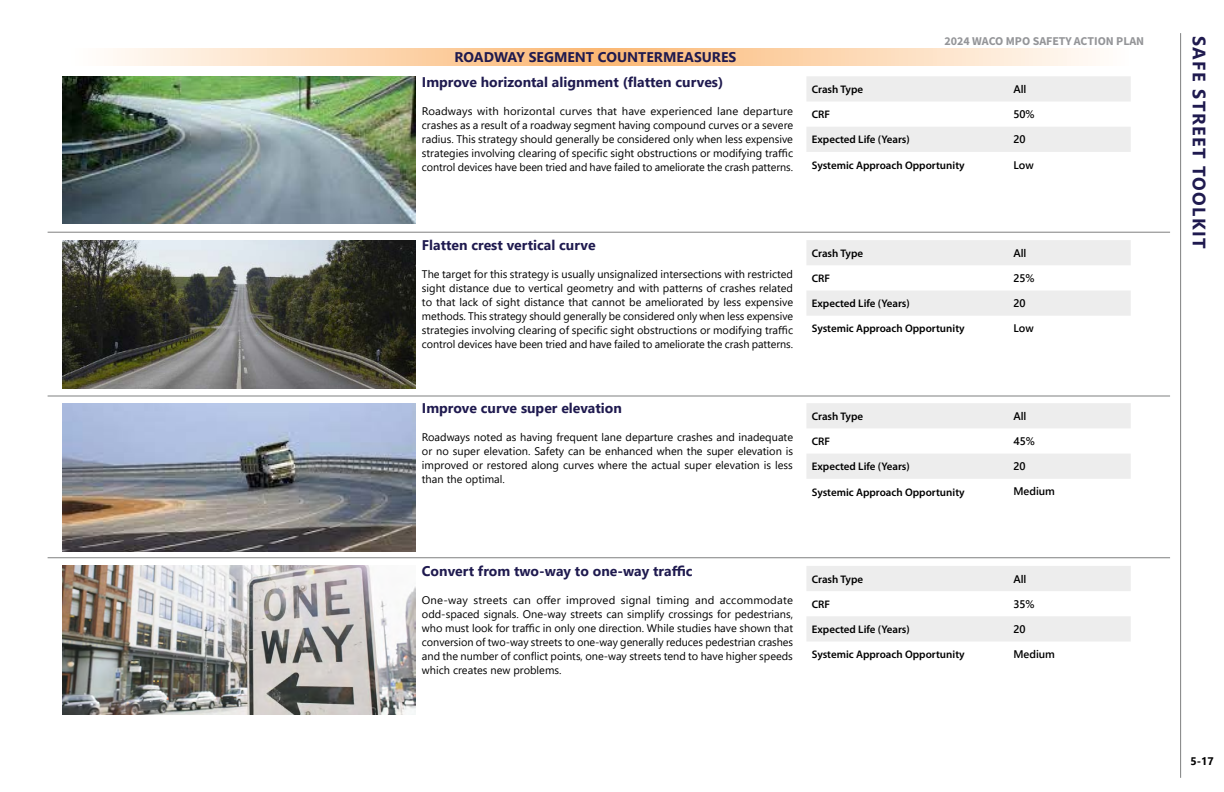
<style>
.page{position:relative;width:1224px;height:792px;background:#fff}
.page>*{position:absolute;margin:0;border:0;box-sizing:border-box;transform-origin:0 0}
.Title_on_side_18_pt{font:700 18px "Segoe UI";letter-spacing:.075em;color:#1f1a4f}
.Sub_Title_14_pt{font:700 14px "Segoe UI";color:#1f1a4f}
.t1{font:12px "Source Sans Variable";color:#949598}
.Body_Text{font:11px/14px "Segoe UI";letter-spacing:-.005em;color:#000;text-align:justify}
.Body_Text_Semibold_11_pt{font:600 11px "Myriad Pro";color:#000}
.Body_Text_Semibold_11_pt-2{font:600 11px "Segoe UI";color:#000}
.t2{font:700 11px "Segoe UI";color:#000}
</style>
<div class="page">
<hr style="left:1180px;top:33px;width:1px;height:745px;background:#7f8080">
<hr style="left:48px;top:232px;width:1122px;height:1px;background:#7f8080">
<hr style="left:48px;top:396px;width:1122px;height:1px;background:#7f8080">
<hr style="left:48px;top:558px;width:1122px;height:1px;background:#7f8080">
<img style="left:62px;top:76px;width:353px;height:147px">
<img style="left:62px;top:240px;width:353px;height:149px">
<img style="left:62px;top:403px;width:353px;height:149px">
<img style="left:62px;top:566px;width:353px;height:149px">
<div style="left:806px;top:240px;width:325px;height:25px;background:#ededed"></div>
<div style="left:806px;top:291px;width:325px;height:25px;background:#ededed"></div>
<div style="left:806px;top:403px;width:325px;height:25px;background:#ededed"></div>
<div style="left:806px;top:454px;width:325px;height:25px;background:#ededed"></div>
<div style="left:806px;top:566px;width:325px;height:25px;background:#ededed"></div>
<div style="left:806px;top:616px;width:325px;height:25px;background:#ededed"></div>
<div style="left:806px;top:76px;width:325px;height:25px;background:#ededed"></div>
<div style="left:806px;top:127px;width:325px;height:25px;background:#ededed"></div>
<svg style="left:113px;top:48px;width:983px;height:17px;background:#fcd8b3"></svg>
<p class="Sub_Title_14_pt" style="left:454px;top:44px;width:283px">ROADWAY SEGMENT COUNTERMEASURES</p>
<p class="Sub_Title_14_pt" style="left:422px;top:68px;width:303px">Improve horizontal alignment (flatten curves)</p>
<p class="Body_Text" style="left:422px;top:103px;width:373px">Roadways with horizontal curves that have experienced lane departure crashes as a result of a roadway segment having compound curves or a severe radius. This strategy should generally be considered only when less expensive strategies involving clearing of specific sight obstructions or modifying traffic control devices have been tried and have failed to ameliorate the crash patterns.</p>
<p class="t1" style="left:944px;top:34px;width:201px">2024 WACO MPO SAFETY ACTION PLAN</p>
<p class="Body_Text_Semibold_11_pt" style="left:812px;top:82px;width:53px">Crash Type</p>
<p class="Body_Text_Semibold_11_pt-2" style="left:1013px;top:79px;width:15px">All</p>
<p class="Body_Text_Semibold_11_pt" style="left:812px;top:108px;width:20px">CRF</p>
<p class="Body_Text_Semibold_11_pt-2" style="left:1013px;top:104px;width:23px">50%</p>
<p class="Body_Text_Semibold_11_pt" style="left:812px;top:133px;width:100px">Expected Life (Years)</p>
<p class="Body_Text_Semibold_11_pt-2" style="left:1013px;top:129px;width:14px">20</p>
<p class="Body_Text_Semibold_11_pt" style="left:812px;top:158px;width:154px">Systemic Approach Opportunity</p>
<p class="Body_Text_Semibold_11_pt-2" style="left:1013px;top:154px;width:22px">Low</p>
<p class="Sub_Title_14_pt" style="left:422px;top:232px;width:175px">Flatten crest vertical curve</p>
<p class="Body_Text" style="left:422px;top:266px;width:373px">The target for this strategy is usually unsignalized intersections with restricted sight distance due to vertical geometry and with patterns of crashes related to that lack of sight distance that cannot be ameliorated by less expensive methods. This strategy should generally be considered only when less expensive strategies involving clearing of specific sight obstructions or modifying traffic control devices have been tried and have failed to ameliorate the crash patterns.</p>
<p class="Body_Text_Semibold_11_pt" style="left:812px;top:246px;width:53px">Crash Type</p>
<p class="Body_Text_Semibold_11_pt-2" style="left:1013px;top:242px;width:15px">All</p>
<p class="Body_Text_Semibold_11_pt" style="left:812px;top:271px;width:20px">CRF</p>
<p class="Body_Text_Semibold_11_pt-2" style="left:1013px;top:268px;width:23px">25%</p>
<p class="Body_Text_Semibold_11_pt" style="left:812px;top:297px;width:100px">Expected Life (Years)</p>
<p class="Body_Text_Semibold_11_pt-2" style="left:1013px;top:293px;width:14px">20</p>
<p class="Body_Text_Semibold_11_pt" style="left:812px;top:322px;width:154px">Systemic Approach Opportunity</p>
<p class="Body_Text_Semibold_11_pt-2" style="left:1013px;top:318px;width:22px">Low</p>
<p class="Sub_Title_14_pt" style="left:422px;top:395px;width:201px">Improve curve super elevation</p>
<p class="Body_Text" style="left:422px;top:430px;width:373px">Roadways noted as having frequent lane departure crashes and inadequate or no super elevation. Safety can be enhanced when the super elevation is improved or restored along curves where the actual super elevation is less than the optimal.</p>
<p class="Body_Text_Semibold_11_pt" style="left:812px;top:409px;width:53px">Crash Type</p>
<p class="Body_Text_Semibold_11_pt-2" style="left:1013px;top:406px;width:15px">All</p>
<p class="Body_Text_Semibold_11_pt" style="left:812px;top:434px;width:20px">CRF</p>
<p class="Body_Text_Semibold_11_pt-2" style="left:1013px;top:431px;width:23px">45%</p>
<p class="Body_Text_Semibold_11_pt" style="left:812px;top:460px;width:100px">Expected Life (Years)</p>
<p class="Body_Text_Semibold_11_pt-2" style="left:1013px;top:456px;width:14px">20</p>
<p class="Body_Text_Semibold_11_pt" style="left:812px;top:485px;width:154px">Systemic Approach Opportunity</p>
<p class="Body_Text_Semibold_11_pt-2" style="left:1013px;top:481px;width:43px">Medium</p>
<p class="Sub_Title_14_pt" style="left:422px;top:558px;width:272px">Convert from two-way to one-way traffic</p>
<p class="Body_Text" style="left:422px;top:592px;width:373px">One-way streets can offer improved signal timing and accommodate odd-spaced signals. One-way streets can simplify crossings for pedestrians, who must look for traffic in only one direction. While studies have shown that conversion of two-way streets to one-way generally reduces pedestrian crashes and the number of conflict points, one-way streets tend to have higher speeds which creates new problems.</p>
<p class="Body_Text_Semibold_11_pt" style="left:812px;top:572px;width:53px">Crash Type</p>
<p class="Body_Text_Semibold_11_pt-2" style="left:1013px;top:568px;width:15px">All</p>
<p class="Body_Text_Semibold_11_pt" style="left:812px;top:597px;width:20px">CRF</p>
<p class="Body_Text_Semibold_11_pt-2" style="left:1013px;top:593px;width:23px">35%</p>
<p class="Body_Text_Semibold_11_pt" style="left:812px;top:622px;width:100px">Expected Life (Years)</p>
<p class="Body_Text_Semibold_11_pt-2" style="left:1013px;top:619px;width:14px">20</p>
<p class="Body_Text_Semibold_11_pt" style="left:812px;top:648px;width:154px">Systemic Approach Opportunity</p>
<p class="Body_Text_Semibold_11_pt-2" style="left:1013px;top:644px;width:43px">Medium</p>
<p class="Title_on_side_18_pt" style="left:1216px;top:36px;width:214px;rotate:90deg">SAFE STREET TOOLKIT</p>
<p class="t2" style="left:1190px;top:751px;width:25px">5-17</p>
</div>
